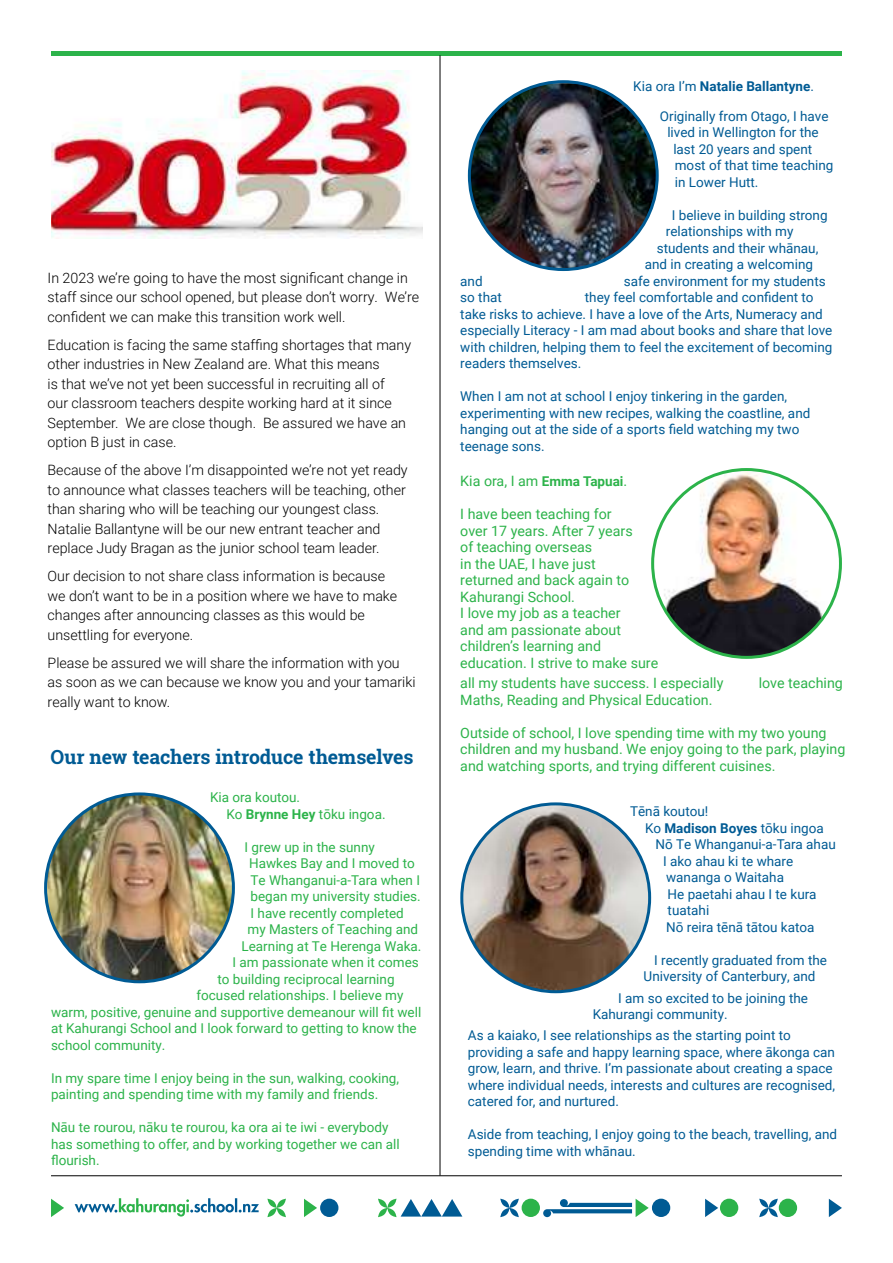
<style>
.page{position:relative;width:893px;height:1263px;background:#fff}
.page>*{position:absolute;margin:0;border:0;box-sizing:border-box;transform-origin:0 0}
.t1{font:700 19.5px "Roboto Slab";letter-spacing:-.01em;color:#005b94}
.t2{font:300 14.25px/19.5px "Roboto";color:#000}
.t3{font:14.25px/16.5px "Roboto";color:#2cb34a}
.t4{font:13.5px/16.5px "Roboto";color:#005b94}
.t5{font:13.5px/16.5px "Roboto";color:#2cb34a}
.t6{font:700 13.5px "Roboto";color:#005b94}
.s1{font-weight:700}
.s2{font-weight:400}
.s3{font-weight:700;font-size:13.5px}
</style>
<div class="page">
<svg style="left:829px;top:1199px;width:13px;height:18px"></svg>
<svg style="left:705px;top:1199px;width:13px;height:18px"></svg>
<svg style="left:304px;top:1199px;width:13px;height:18px"></svg>
<svg style="left:51px;top:1199px;width:13px;height:18px"></svg>
<svg style="left:759px;top:1199px;width:19px;height:18px"></svg>
<svg style="left:267px;top:1199px;width:19px;height:18px"></svg>
<svg style="left:500px;top:1199px;width:19px;height:18px"></svg>
<div style="left:720px;top:1199px;width:18px;height:18px;background:#2cb34a;border-radius:50%"></div>
<div style="left:652px;top:1199px;width:18px;height:18px;background:#005b94;border-radius:50%"></div>
<div style="left:320px;top:1199px;width:18px;height:18px;background:#005b94;border-radius:50%"></div>
<div style="left:522px;top:1199px;width:18px;height:18px;background:#2cb34a;border-radius:50%"></div>
<div style="left:779px;top:1199px;width:18px;height:18px;background:#2cb34a;border-radius:50%"></div>
<svg style="left:543px;top:1199px;width:106px;height:18px"></svg>
<svg style="left:378px;top:1199px;width:84px;height:18px"></svg>
<svg style="left:75px;top:1198px;width:184px;height:18px"></svg>
<hr style="left:51px;top:1175px;width:791px;height:1px;background:#000">
<hr style="left:51px;top:51px;width:791px;height:4px;background:#2cb34a">
<hr style="left:440px;top:55px;width:1px;height:1120px;background:#000">
<img style="left:462px;top:804px;width:188px;height:188px;border-radius:94px">
<img style="left:469px;top:83px;width:188px;height:187px">
<img style="left:51px;top:70px;width:371px;height:168px">
<img style="left:46px;top:794px;width:187px;height:188px;border-radius:94px">
<img style="left:653px;top:469px;width:187px;height:188px;border-radius:94px">
<p class="t2" style="left:48px;top:267px;width:373px">In 2023 we’re going to have the most significant change in staff since our school opened, but please don’t worry. We’re confident we can make this transition work well.</p>
<p class="t2" style="left:48px;top:334px;width:365px">Education is facing the same staffing shortages that many other industries in New Zealand are. What this means<br>is that we’ve not yet been successful in recruiting all of<br>our classroom teachers despite working hard at it since September. We are close though. Be assured we have an option B just in case.</p>
<p class="t2" style="left:48px;top:460px;width:362px">Because of the above I’m disappointed we’re not yet ready to announce what classes teachers will be teaching, other than sharing who will be teaching our youngest class.<br>Natalie Ballantyne will be our new entrant teacher and replace Judy Bragan as the junior school team leader.</p>
<p class="t2" style="left:48px;top:566px;width:351px">Our decision to not share class information is because we don’t want to be in a position where we have to make changes after announcing classes as this would be unsettling for everyone.</p>
<p class="t2" style="left:48px;top:652px;width:369px">Please be assured we will share the information with you as soon as we can because we know you and your tamariki really want to know.</p>
<h1 class="t1" style="left:51px;top:743px;width:364px">Our new teachers introduce themselves</h1>
<p class="t5" style="left:227px;top:789px;width:161px;text-indent:-16px">Kia ora koutou.<br>Ko <span class="s1">Brynne Hey</span> tōku ingoa.</p>
<p class="t5" style="left:245px;top:838px;width:132px">I grew up in the sunny</p>
<p class="t5" style="left:249px;top:855px;width:167px">Hawkes Bay and I moved to</p>
<p class="t5" style="left:251px;top:871px;width:171px">Te Whanganui-a-Tara when I</p>
<p class="t5" style="left:251px;top:888px;width:172px">began my university studies.</p>
<p class="t5" style="left:251px;top:904px;width:155px">I have recently completed</p>
<p class="t5" style="left:248px;top:921px;width:172px">my Masters of Teaching and</p>
<p class="t5" style="left:242px;top:937px;width:181px">Learning at Te Herenga Waka.</p>
<p class="t5" style="left:233px;top:954px;width:188px">I am passionate when it comes</p>
<p class="t5" style="left:218px;top:970px;width:179px">to building reciprocal learning</p>
<p class="t5" style="left:197px;top:987px;width:208px">focused relationships. I believe my</p>
<p class="t5" style="left:51px;top:1003px;width:372px">warm, positive, genuine and supportive demeanour will fit well</p>
<p class="t5" style="left:51px;top:1020px;width:367px">at Kahurangi School and I look forward to getting to know the</p>
<p class="t5" style="left:51px;top:1036px;width:116px">school community.</p>
<p class="t5" style="left:51px;top:1069px;width:350px">In my spare time I enjoy being in the sun, walking, cooking, painting and spending time with my family and friends.</p>
<p class="t5" style="left:51px;top:1119px;width:350px">Nāu te rourou, nāku te rourou, ka ora ai te iwi - everybody has something to offer, and by working together we can all flourish.</p>
<p class="t6" style="left:633px;top:76px;width:182px"><span class="s2">Kia ora I’m</span> Natalie Ballantyne<span class="s2">.</span></p>
<p class="t4" style="left:660px;top:107px;width:170px">Originally from Otago, I have</p>
<p class="t4" style="left:667px;top:124px;width:153px">lived in Wellington for the</p>
<p class="t4" style="left:673px;top:140px;width:140px">last 20 years and spent</p>
<p class="t4" style="left:675px;top:157px;width:160px">most of that time teaching</p>
<p class="t4" style="left:675px;top:173px;width:85px">in Lower Hutt.</p>
<p class="t4" style="left:672px;top:206px;width:157px">I believe in building strong</p>
<p class="t4" style="left:666px;top:223px;width:129px">relationships with my</p>
<p class="t4" style="left:657px;top:239px;width:163px">students and their whānau,</p>
<p class="t4" style="left:645px;top:256px;width:170px">and in creating a welcoming</p>
<p class="t4" style="left:460px;top:272px;width:24px">and</p>
<p class="t4" style="left:624px;top:272px;width:203px">safe environment for my students</p>
<p class="t4" style="left:460px;top:289px;width:43px">so that</p>
<p class="t4" style="left:460px;top:289px;width:374px;text-indent:124px">they feel comfortable and confident to take risks to achieve. I have a love of the Arts, Numeracy and especially Literacy - I am mad about books and share that love with children, helping them to feel the excitement of becoming readers themselves.</p>
<p class="t4" style="left:460px;top:388px;width:352px">When I am not at school I enjoy tinkering in the garden, experimenting with new recipes, walking the coastline, and hanging out at the side of a sports field watching my two teenage sons.</p>
<p class="t3" style="left:460px;top:472px;width:168px">Kia ora, I am <span class="s3">Emma Tapuai</span>.</p>
<p class="t3" style="left:460px;top:505px;width:199px">I have been teaching for<br>over 17 years. After 7 years<br>of teaching overseas<br>in the UAE, I have just<br>returned and back again to<br>Kahurangi School.<br>I love my job as a teacher<br>and am passionate about children’s learning and education. I strive to make sure</p>
<p class="t3" style="left:460px;top:674px;width:265px">all my students have success. I especially</p>
<p class="t3" style="left:759px;top:674px;width:86px">love teaching</p>
<p class="t3" style="left:460px;top:691px;width:254px">Maths, Reading and Physical Education.</p>
<p class="t3" style="left:460px;top:724px;width:386px">Outside of school, I love spending time with my two young children and my husband. We enjoy going to the park, playing and watching sports, and trying different cuisines.</p>
<p class="t4" style="left:630px;top:803px;width:80px">Tēnā koutou!</p>
<p class="t6" style="left:645px;top:819px;width:180px"><span class="s2">Ko</span> Madison Boyes <span class="s2">tōku ingoa</span></p>
<p class="t4" style="left:656px;top:836px;width:182px">Nō Te Whanganui-a-Tara ahau</p>
<p class="t4" style="left:663px;top:852px;width:132px">I ako ahau ki te whare</p>
<p class="t4" style="left:666px;top:869px;width:119px">wananga o Waitaha</p>
<p class="t4" style="left:668px;top:885px;width:150px">He paetahi ahau I te kura</p>
<p class="t4" style="left:668px;top:902px;width:43px">tuatahi</p>
<p class="t4" style="left:666px;top:918px;width:150px">Nō reira tēnā tātou katoa</p>
<p class="t4" style="left:644px;top:951px;width:185px;text-indent:11px">I recently graduated from the<br>University of Canterbury, and</p>
<p class="t4" style="left:593px;top:989px;width:217px;text-indent:26px">I am so excited to be joining the<br>Kahurangi community.</p>
<p class="t4" style="left:468px;top:1026px;width:369px">As a kaiako, I see relationships as the starting point to providing a safe and happy learning space, where ākonga can grow, learn, and thrive. I’m passionate about creating a space where individual needs, interests and cultures are recognised, catered for, and nurtured.</p>
<p class="t4" style="left:468px;top:1125px;width:371px">Aside from teaching, I enjoy going to the beach, travelling, and spending time with whānau.</p>
</div>
